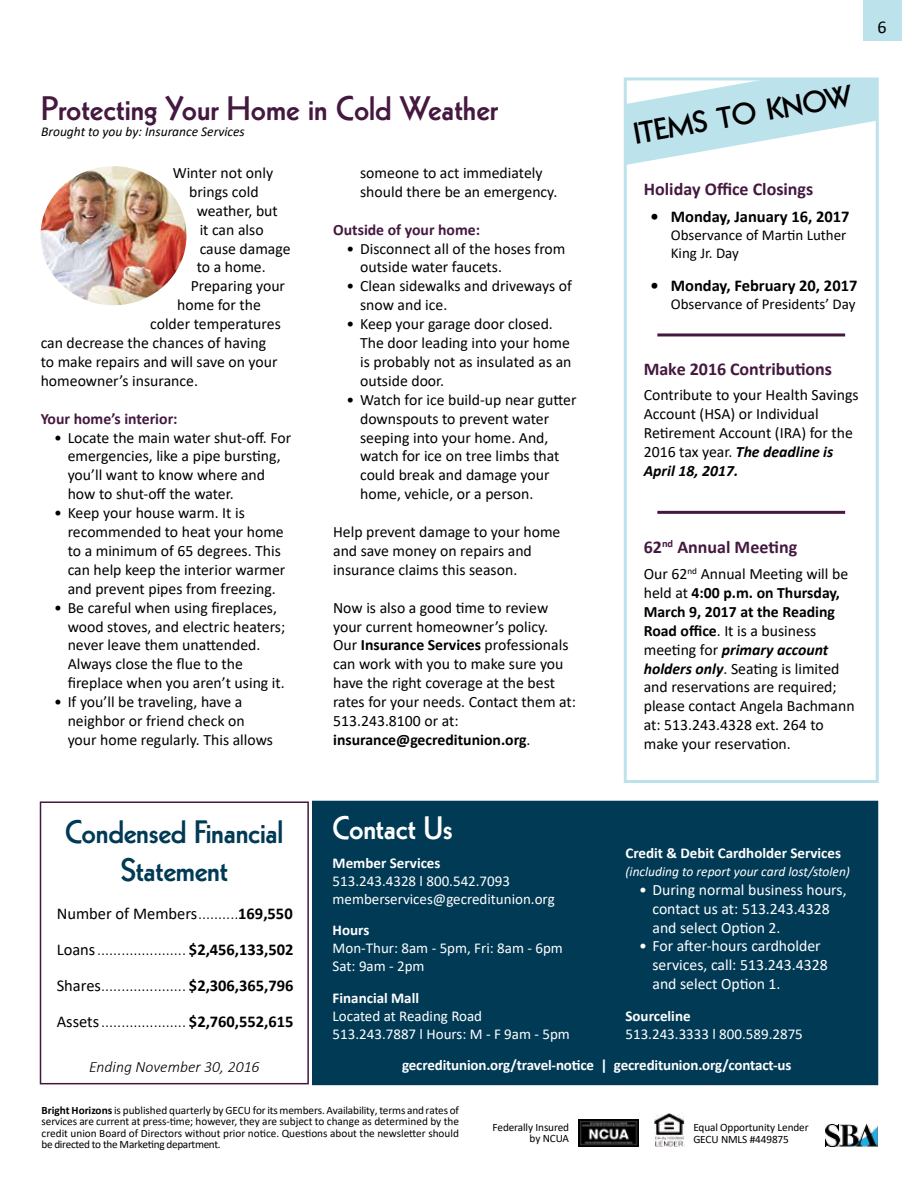
<style>
.page{position:relative;width:918px;height:1188px;background:#fff}
.page>*{position:absolute;margin:0;border:0;box-sizing:border-box;transform-origin:0 0}
.t1{font:800 33px "Kabel LT Std";color:#45183f}
.t2{font:800 31.5px/37.8px "Kabel LT Std";letter-spacing:-.01em;color:#003a55;text-align:center}
.t3{font:800 31.5px "Kabel LT Std";letter-spacing:-.01em;color:#fff}
.t4{font:800 29.4px "Kabel LT Std";color:#000}
.t5{font:700 18px "Calibri";color:#45183f}
.t6{font:18px "Calibri";color:#000}
.t7{font:300 16.5px/36px "Calibri";color:#000;text-align:justify}
.t8{font:700 16.5px "Calibri";color:#000}
.t9{font:15.75px/18.9px "Calibri";color:#000}
.t10{font:15.75px/18.9px "Calibri";color:#fff}
.t11{font:700 15.75px "Calibri";color:#45183f}
.t12{font:italic 300 15.75px "Calibri";color:#000}
.t13{font:15px/18px "Calibri";color:#fff}
.t14{font:700 15px "Calibri";color:#fff}
.t15{font:15px/18px "Calibri";color:#000}
.t16{font:italic 13.5px "Calibri";color:#fff}
.t17{font:italic 13.5px "Calibri";color:#000}
.t18{font:11.25px/11.2px "Calibri";letter-spacing:-.01em;color:#000;text-align:justify}
.s1{font-weight:700}
.s2{font-weight:700;font-style:italic}
.s3{font-weight:400}
</style>
<div class="page">
<div style="left:863px;top:0;width:38px;height:41px;background:#bce2eb"></div>
<div style="left:40px;top:801px;width:269px;height:283px;border:2px solid #45183f"></div>
<div style="left:312px;top:801px;width:566px;height:284px;background:#003a55"></div>
<img style="left:825px;top:1124px;width:53px;height:22px">
<img style="left:578px;top:1119px;width:60px;height:27px">
<img style="left:654px;top:1114px;width:30px;height:32px">
<svg style="left:628px;top:81px;width:247px;height:84px"></svg>
<div style="left:624px;top:77px;width:255px;height:706px;border:3px solid #bce2eb"></div>
<hr style="left:657px;top:333px;width:188px;height:3px;background:#45183f">
<hr style="left:657px;top:511px;width:188px;height:3px;background:#45183f">
<img style="left:40px;top:166px;width:146px;height:139px">
<h1 class="t1" style="left:41px;top:89px;width:458px">Protecting Your Home in Cold Weather</h1>
<p class="t17" style="left:41px;top:122px;width:205px">Brought to you by: Insurance Services</p>
<p class="t9" style="left:173px;top:163px;width:102px">Winter not only</p>
<p class="t9" style="left:189px;top:182px;width:71px">brings cold</p>
<p class="t9" style="left:197px;top:201px;width:83px">weather, but</p>
<p class="t9" style="left:200px;top:220px;width:65px">it can also</p>
<p class="t9" style="left:200px;top:239px;width:92px">cause damage</p>
<p class="t9" style="left:197px;top:257px;width:71px">to a home.</p>
<p class="t9" style="left:191px;top:276px;width:96px">Preparing your</p>
<p class="t9" style="left:177px;top:295px;width:85px">home for the</p>
<p class="t9" style="left:150px;top:314px;width:132px">colder temperatures</p>
<p class="t9" style="left:41px;top:333px;width:227px">can decrease the chances of having</p>
<p class="t9" style="left:41px;top:352px;width:238px">to make repairs and will save on your</p>
<p class="t9" style="left:41px;top:371px;width:159px">homeowner’s insurance.</p>
<p class="t11" style="left:41px;top:407px;width:138px">Your home’s interior:</p>
<p class="t9" style="left:68px;top:428px;width:225px;text-indent:-13px">• Locate the main water shut-off. For emergencies, like a pipe bursting, you’ll want to know where and how to shut-off the water.</p>
<p class="t9" style="left:68px;top:503px;width:219px;text-indent:-13px">• Keep your house warm. It is recommended to heat your home to a minimum of 65 degrees. This can help keep the interior warmer and prevent pipes from freezing.</p>
<p class="t9" style="left:68px;top:598px;width:219px;text-indent:-13px">• Be careful when using fireplaces, wood stoves, and electric heaters; never leave them unattended.<br>Always close the flue to the fireplace when you aren’t using it.</p>
<p class="t9" style="left:68px;top:692px;width:207px;text-indent:-13px">• If you’ll be traveling, have a neighbor or friend check on your home regularly. This allows</p>
<p class="t9" style="left:360px;top:163px;width:199px">someone to act immediately should there be an emergency.</p>
<p class="t11" style="left:333px;top:218px;width:149px">Outside of your home:</p>
<p class="t9" style="left:360px;top:239px;width:207px;text-indent:-13px">• Disconnect all of the hoses from outside water faucets.</p>
<p class="t9" style="left:360px;top:276px;width:213px;text-indent:-13px">• Clean sidewalks and driveways of snow and ice.</p>
<p class="t9" style="left:360px;top:314px;width:213px;text-indent:-13px">• Keep your garage door closed.<br>The door leading into your home is probably not as insulated as an outside door.</p>
<p class="t9" style="left:360px;top:390px;width:218px;text-indent:-13px">• Watch for ice build-up near gutter downspouts to prevent water seeping into your home. And, watch for ice on tree limbs that could break and damage your home, vehicle, or a person.</p>
<p class="t9" style="left:333px;top:522px;width:229px">Help prevent damage to your home and save money on repairs and insurance claims this season.</p>
<p class="t9" style="left:333px;top:598px;width:244px">Now is also a good time to review your current homeowner’s policy.<br>Our <span class="s1">Insurance Services</span> professionals can work with you to make sure you have the right coverage at the best rates for your needs. Contact them at:<br>513.243.8100 or at: <span class="s1">insurance@gecreditunion.org</span>.</p>
<h3 class="t4" style="left:631px;top:117px;width:222px;rotate:-10deg">items to know</h3>
<p class="t5" style="left:644px;top:176px;width:171px">Holiday Office Closings</p>
<p class="t8" style="left:651px;top:205px;width:201px">• Monday, January 16, 2017</p>
<p class="t15" style="left:671px;top:226px;width:177px">Observance of Martin Luther<br>King Jr. Day</p>
<p class="t8" style="left:651px;top:274px;width:208px">• Monday, February 20, 2017</p>
<p class="t15" style="left:671px;top:295px;width:186px">Observance of Presidents’ Day</p>
<p class="t5" style="left:644px;top:356px;width:190px">Make 2016 Contributions</p>
<p class="t9" style="left:644px;top:385px;width:216px">Contribute to your Health Savings<br>Account (HSA) or Individual<br>Retirement Account (IRA) for the<br>2016 tax year. <span class="s2">The deadline is<br>April 18, 2017.</span></p>
<p class="t6" style="left:878px;top:15px;width:11px">6</p>
<p class="t5" style="left:644px;top:535px;width:155px">62<sup>nd</sup> Annual Meeting</p>
<p class="t9" style="left:644px;top:564px;width:212px">Our 62<sup>nd</sup> Annual Meeting will be held at <span class="s1">4:00 p.m. on Thursday,<br>March 9, 2017 at the Reading<br>Road office</span>. It is a business meeting for <span class="s2">primary account holders only</span>. Seating is limited and reservations are required; please contact Angela Bachmann at: 513.243.4328 ext. 264 to make your reservation.</p>
<h2 class="t2" style="left:65px;top:813px;width:220px">Condensed Financial<br>Statement</h2>
<p class="t7" style="left:57px;top:895px;width:238px"><span class="s3">Number of Members</span>..........<span class="s1">169,550<br></span><span class="s3">Loans</span>...................... <span class="s1">$2,456,133,502<br></span><span class="s3">Shares</span>..................... <span class="s1">$2,306,365,796<br></span><span class="s3">Assets</span>..................... <span class="s1">$2,760,552,615</span></p>
<p class="t12" style="left:89px;top:1057px;width:172px">Ending November 30, 2016</p>
<h2 class="t3" style="left:333px;top:809px;width:122px">Contact Us</h2>
<p class="t14" style="left:333px;top:852px;width:109px">Member Services</p>
<p class="t13" style="left:333px;top:871px;width:224px">513.243.4328 l 800.542.7093 memberservices@gecreditunion.org</p>
<p class="t14" style="left:333px;top:920px;width:38px">Hours</p>
<p class="t13" style="left:333px;top:939px;width:232px">Mon-Thur: 8am - 5pm, Fri: 8am - 6pm<br>Sat: 9am - 2pm</p>
<p class="t14" style="left:333px;top:987px;width:88px">Financial Mall</p>
<p class="t13" style="left:333px;top:1006px;width:239px">Located at Reading Road<br>513.243.7887 l Hours: M - F 9am - 5pm</p>
<p class="t14" style="left:626px;top:842px;width:217px">Credit &amp; Debit Cardholder Services</p>
<p class="t16" style="left:626px;top:862px;width:226px">(including to report your card lost/stolen)</p>
<p class="t10" style="left:652px;top:880px;width:196px;text-indent:-13px">• During normal business hours, contact us at: 513.243.4328 and select Option 2.</p>
<p class="t10" style="left:652px;top:936px;width:177px;text-indent:-13px">• For after-hours cardholder services, call: 513.243.4328 and select Option 1.</p>
<p class="t14" style="left:626px;top:1005px;width:67px">Sourceline</p>
<p class="t13" style="left:626px;top:1024px;width:179px">513.243.3333 l 800.589.2875</p>
<p class="t14" style="left:402px;top:1054px;width:391px">gecreditunion.org/travel-notice | gecreditunion.org/contact-us</p>
<p class="t18" style="left:42px;top:1104px;width:419px"><span class="s1">Bright Horizons</span> is published quarterly by GECU for its members. Availability, terms and rates of services are current at press-time; however, they are subject to change as determined by the credit union Board of Directors without prior notice. Questions about the newsletter should be directed to the Marketing department.</p>
<p class="t18" style="left:493px;top:1121px;width:78px;text-align:right">Federally Insured by NCUA</p>
<p class="t18" style="left:693px;top:1122px;width:117px">Equal Opportunity Lender<br>GECU NMLS #449875</p>
</div>
